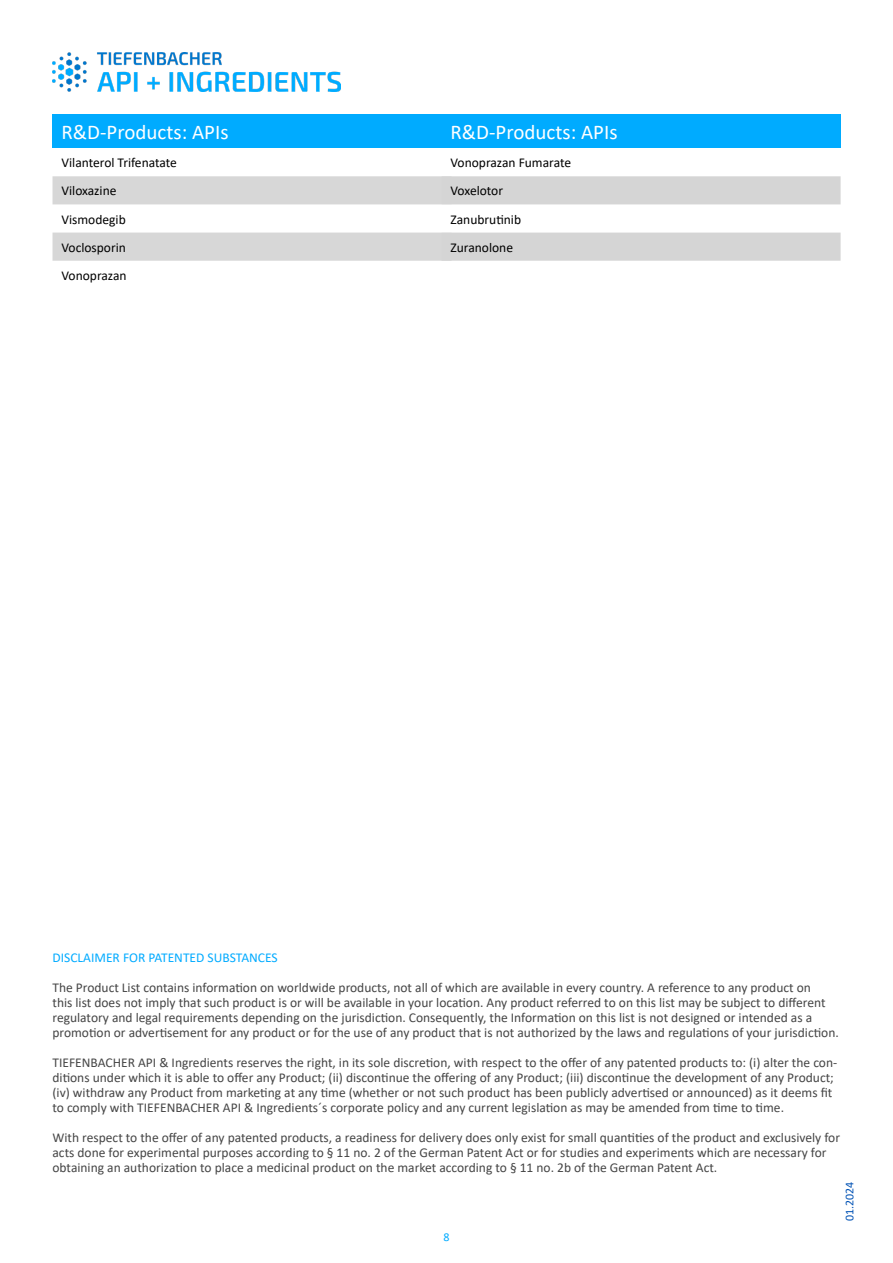
<style>
.page{position:relative;width:893px;height:1263px;background:#fff}
.page>*{position:absolute;margin:0;border:0;box-sizing:border-box;transform-origin:0 0}
.t1{font:21px "Calibri";color:#fff}
.t2{font:13.5px/15px "Calibri";color:#454545}
.körper{font:13.5px "Calibri";color:#000}
.t3{font:13.5px "Calibri";color:#00abff}
.t4{font:12px "Calibri";color:#0052b5}
.t5{font:12px "Calibri";color:#00abff}
</style>
<div class="page">
<img style="left:52px;top:53px;width:289px;height:39px">
<div style="left:52px;top:114px;width:400px;height:34px;background:#00abff"></div>
<div style="left:442px;top:114px;width:399px;height:34px;background:#00abff"></div>
<svg style="left:52px;top:176px;width:789px;height:85px"></svg>
<p class="t1" style="left:62px;top:118px;width:169px">R&amp;D-Products: APIs</p>
<p class="körper" style="left:62px;top:153px;width:117px">Vilanterol Trifenatate</p>
<p class="körper" style="left:62px;top:182px;width:57px">Viloxazine</p>
<p class="körper" style="left:62px;top:210px;width:66px">Vismodegib</p>
<p class="körper" style="left:62px;top:238px;width:66px">Voclosporin</p>
<p class="körper" style="left:62px;top:266px;width:67px">Vonoprazan</p>
<p class="t1" style="left:451px;top:118px;width:169px">R&amp;D-Products: APIs</p>
<p class="körper" style="left:451px;top:153px;width:122px">Vonoprazan Fumarate</p>
<p class="körper" style="left:451px;top:182px;width:54px">Voxelotor</p>
<p class="körper" style="left:451px;top:210px;width:72px">Zanubrutinib</p>
<p class="körper" style="left:451px;top:238px;width:64px">Zuranolone</p>
<p class="t3" style="left:52px;top:948px;width:227px">DISCLAIMER FOR PATENTED SUBSTANCES</p>
<p class="t2" style="left:52px;top:979px;width:788px">The Product List contains information on worldwide products, not all of which are available in every country. A reference to any product on<br>this list does not imply that such product is or will be available in your location. Any product referred to on this list may be subject to different regulatory and legal requirements depending on the jurisdiction. Consequently, the Information on this list is not designed or intended as a promotion or advertisement for any product or for the use of any product that is not authorized by the laws and regulations of your jurisdiction.</p>
<p class="t2" style="left:52px;top:1054px;width:786px">TIEFENBACHER API &amp; Ingredients reserves the right, in its sole discretion, with respect to the offer of any patented products to: (i) alter the con&shy;ditions under which it is able to offer any Product; (ii) discontinue the offering of any Product; (iii) discontinue the development of any Product; (iv) withdraw any Product from marketing at any time (whether or not such product has been publicly advertised or announced) as it deems fit to comply with TIEFENBACHER API &amp; Ingredients´s corporate policy and any current legislation as may be amended from time to time.</p>
<p class="t2" style="left:52px;top:1129px;width:789px">With respect to the offer of any patented products, a readiness for delivery does only exist for small quantities of the product and exclusively for acts done for experimental purposes according to § 11 no. 2 of the German Patent Act or for studies and experiments which are necessary for obtaining an authorization to place a medicinal product on the market according to § 11 no. 2b of the German Patent Act.</p>
<p class="t5" style="left:443px;top:1228px;width:8px">8</p>
<p class="t4" style="left:841px;top:1221px;width:41px;rotate:-90deg">01.2024</p>
</div>
